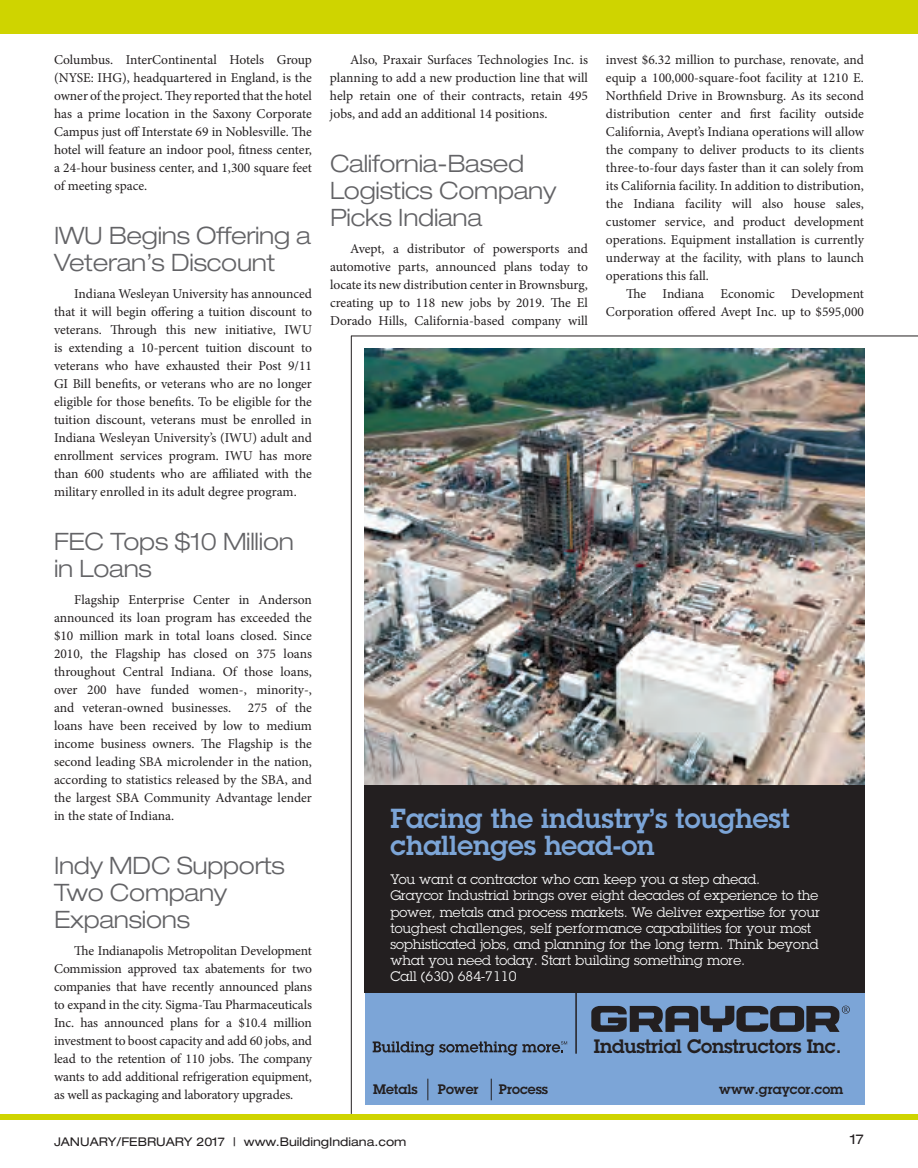
<style>
.page{position:relative;width:918px;height:1168px;background:#fff}
.page>*{position:absolute;margin:0;border:0;box-sizing:border-box;transform-origin:0 0}
.t1{font:600 27px/27px "Lubalin Graph";color:#7ca5d7}
.BBUZZ_body_type_GEOR{font:300 expanded 24px/27px "Helvetica Neue";letter-spacing:-.01em;color:#636366}
.t2{font:600 19.05px "Lubalin Graph Std";letter-spacing:-.01em;color:#231f20}
.BBUZZ_body_type_GEOR-2{font:13.5px/18px "Minion Pro";color:#231f20;text-align:justify}
.t3{font:13.5px/16.2px "Lubalin Graph";color:#fff}
.t4{font:600 13.5px "Lubalin Graph";color:#231f20}
.t5{font:expanded 13.5px "Helvetica Neue";color:#231f20}
.t6{font:expanded 12px "Helvetica Neue";color:#231f20}
</style>
<div class="page">
<div style="left:0;top:1114px;width:918px;height:5px;background:#cfd400"></div>
<div style="left:0;top:0;width:918px;height:34px;background:#cfd400"></div>
<img style="left:365px;top:349px;width:500px;height:435px">
<div style="left:365px;top:819px;width:500px;height:286px;background:#7ca5d7"></div>
<div style="left:365px;top:784px;width:500px;height:208px;background:#231f20"></div>
<svg style="left:591px;top:1005px;width:259px;height:27px"></svg>
<hr style="left:575px;top:979px;width:2px;height:74px;background:#231f20">
<svg style="left:373px;top:1041px;width:194px;height:14px"></svg>
<svg style="left:427px;top:1078px;width:1px;height:22px"></svg>
<svg style="left:491px;top:1078px;width:1px;height:22px"></svg>
<hr style="left:351px;top:336px;width:1px;height:778px;background:#231f20">
<hr style="left:351px;top:336px;width:567px;height:1px;background:#231f20">
<p class="BBUZZ_body_type_GEOR-2" style="left:54px;top:51px;width:260px">Columbus. InterContinental Hotels Group (NYSE: IHG), headquartered in England, is the owner of the project. They reported that the hotel has a prime location in the Saxony Corporate Campus just off Interstate 69 in Noblesville. The hotel will feature an indoor pool, fitness center, a 24-hour business center, and 1,300 square feet of meeting space.</p>
<p class="BBUZZ_body_type_GEOR" style="left:54px;top:222px;width:258px">IWU Begins Offering a<br>Veteran’s Discount</p>
<p class="BBUZZ_body_type_GEOR-2" style="left:54px;top:285px;width:260px;text-indent:20px">Indiana Wesleyan University has announced that it will begin offering a tuition discount to veterans. Through this new initiative, IWU is extending a 10-percent tuition discount to veterans who have exhausted their Post 9/11<br>GI Bill benefits, or veterans who are no longer eligible for those benefits. To be eligible for the tuition discount, veterans must be enrolled in Indiana Wesleyan University’s (IWU) adult and enrollment services program. IWU has more than 600 students who are affiliated with the military enrolled in its adult degree program.</p>
<p class="BBUZZ_body_type_GEOR" style="left:54px;top:528px;width:241px">FEC Tops $10 Million in Loans</p>
<p class="BBUZZ_body_type_GEOR-2" style="left:54px;top:591px;width:260px;text-indent:20px">Flagship Enterprise Center in Anderson announced its loan program has exceeded the $10 million mark in total loans closed. Since 2010, the Flagship has closed on 375 loans throughout Central Indiana. Of those loans, over 200 have funded women-, minority-, and veteran-owned businesses. 275 of the loans have been received by low to medium income business owners. The Flagship is the second leading SBA microlender in the nation, according to statistics released by the SBA, and the largest SBA Community Advantage lender in the state of Indiana.</p>
<p class="BBUZZ_body_type_GEOR" style="left:54px;top:852px;width:232px">Indy MDC Supports<br>Two Company<br>Expansions</p>
<p class="BBUZZ_body_type_GEOR-2" style="left:54px;top:942px;width:260px;text-indent:20px">The Indianapolis Metropolitan Development Commission approved tax abatements for two companies that have recently announced plans to expand in the city. Sigma-Tau Pharmaceuticals Inc. has announced plans for a $10.4 million investment to boost capacity and add 60 jobs, and lead to the retention of 110 jobs. The company wants to add additional refrigeration equipment, as well as packaging and laboratory upgrades.</p>
<p class="BBUZZ_body_type_GEOR-2" style="left:330px;top:51px;width:260px;text-indent:20px">Also, Praxair Surfaces Technologies Inc. is planning to add a new production line that will help retain one of their contracts, retain 495 jobs, and add an additional 14 positions.</p>
<p class="BBUZZ_body_type_GEOR" style="left:330px;top:150px;width:228px">California-Based<br>Logistics Company<br>Picks Indiana</p>
<p class="BBUZZ_body_type_GEOR-2" style="left:330px;top:240px;width:260px;text-indent:20px">Avept, a distributor of powersports and automotive parts, announced plans today to locate its new distribution center in Brownsburg, creating up to 118 new jobs by 2019. The El Dorado Hills, California-based company will</p>
<p class="BBUZZ_body_type_GEOR-2" style="left:606px;top:51px;width:260px">invest $6.32 million to purchase, renovate, and equip a 100,000-square-foot facility at 1210 E.<br>Northfield Drive in Brownsburg. As its second distribution center and first facility outside California, Avept’s Indiana operations will allow the company to deliver products to its clients three-to-four days faster than it can solely from its California facility. In addition to distribution, the Indiana facility will also house sales, customer service, and product development operations. Equipment installation is currently underway at the facility, with plans to launch operations this fall.</p>
<p class="BBUZZ_body_type_GEOR-2" style="left:606px;top:284px;width:259px;text-align:right">The Indiana Economic Development<br>Corporation offered Avept Inc. up to $595,000</p>
<p class="t1" style="left:390px;top:804px;width:401px">Facing the industry’s toughest challenges head-on</p>
<p class="t3" style="left:390px;top:871px;width:431px">You want a contractor who can keep you a step ahead.<br>Graycor Industrial brings over eight decades of experience to the power, metals and process markets. We deliver expertise for your toughest challenges, self performance capabilities for your most sophisticated jobs, and planning for the long term. Think beyond what you need today. Start building something more.<br>Call (630) 684-7110</p>
<p class="t2" style="left:594px;top:1033px;width:249px">Industrial Constructors Inc.</p>
<p class="t4" style="left:373px;top:1080px;width:46px">Metals</p>
<p class="t4" style="left:438px;top:1080px;width:42px">Power</p>
<p class="t4" style="left:499px;top:1080px;width:51px">Process</p>
<p class="t4" style="left:719px;top:1080px;width:126px">www.graycor.com</p>
<p class="t6" style="left:54px;top:1134px;width:354px">JANUARY/FEBRUARY 2017 | www.BuildingIndiana.com</p>
<p class="t5" style="left:850px;top:1131px;width:15px">17</p>
</div>
